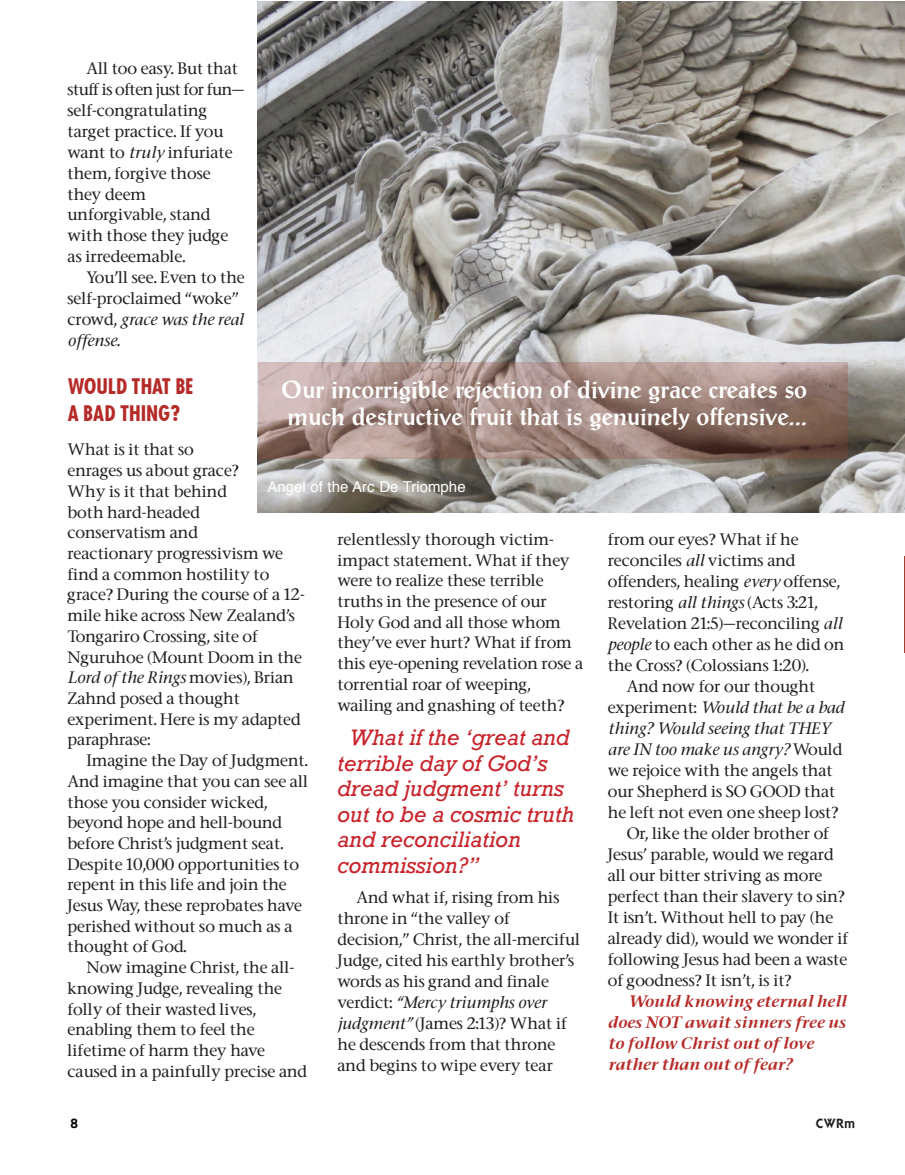
<style>
.page{position:relative;width:905px;height:1175px;background:#fff}
.page>*{position:absolute;margin:0;border:0;box-sizing:border-box;transform-origin:0 0}
.t1{font:700 24px/27px "Post Antiqua";color:#fff}
.t2{font:italic 21px/25.5px "Rockwell";color:#c8242b}
.t3{font:700 21px/27px "Futura Cond";letter-spacing:-.015em;color:#b52b28}
.t4{font:500 15.75px/20.7px "Stone Serif";color:#231f20}
.t5{font:italic 15.75px/21px "Stone Serif Semi Boold";color:#b52b28}
.t6{font:italic 500 15.75px "Stone Serif";color:#231f20}
.t7{font:15px "Helvetica";color:#fff}
.t8{font:600 13.5px "ITC Kabel Std";color:#231f20}
.t9{font:600 13.5px "ITC Kabel Std";color:#000006}
.s1{font-style:italic}
.s2{font-style:normal}
</style>
<div class="page">
<hr style="left:904px;top:556px;width:1px;height:96px;background:#9c4032">
<img style="left:258px;top:1px;width:646px;height:511px">
<div style="left:258px;top:362px;width:589px;height:96px;background:#9c4032;opacity:.26"></div>
<p class="t4" style="left:67px;top:60px;width:178px;text-indent:19px">All too easy. But that stuff is often just for fun— self-congratulating target practice. If you want to <span class="s1">truly</span> infuriate them, forgive those they deem unforgivable, stand with those they judge as irredeemable.</p>
<p class="t4" style="left:67px;top:269px;width:179px;text-indent:19px">You’ll see. Even to the self-proclaimed “woke” crowd, <span class="s1">grace was the real offense.</span></p>
<h2 class="t3" style="left:68px;top:373px;width:127px">WOULD THAT BE<br>A BAD THING?</h2>
<p class="t4" style="left:67px;top:441px;width:239px">What is it that so<br>enrages us about grace?<br>Why is it that behind<br>both hard-headed<br>conservatism and<br>reactionary progressivism we find a common hostility to grace? During the course of a 12- mile hike across New Zealand’s<br>Tongariro Crossing, site of<br>Nguruhoe (Mount Doom in the<br><span class="s1">Lord of the Rings</span> movies), Brian<br>Zahnd posed a thought experiment. Here is my adapted paraphrase:</p>
<p class="t4" style="left:67px;top:751px;width:242px;text-indent:19px">Imagine the Day of Judgment.<br>And imagine that you can see all those you consider wicked, beyond hope and hell-bound before Christ’s judgment seat.<br>Despite 10,000 opportunities to repent in this life and join the<br>Jesus Way, these reprobates have perished without so much as a thought of God.</p>
<p class="t4" style="left:67px;top:958px;width:241px;text-indent:19px">Now imagine Christ, the all&shy;knowing Judge, revealing the folly of their wasted lives, enabling them to feel the lifetime of harm they have caused in a painfully precise and</p>
<h1 class="t1" style="left:281px;top:378px;width:527px">Our incorrigible rejection of divine grace creates so much destructive fruit that is genuinely offensive...</h1>
<p class="t7" style="left:267px;top:481px;width:200px">Angel of the Arc De Triomphe</p>
<p class="t4" style="left:608px;top:530px;width:192px">from our eyes? What if he</p>
<p class="t4" style="left:608px;top:551px;width:189px">reconciles <span class="s1">all</span> victims and</p>
<p class="t4" style="left:608px;top:572px;width:234px">offenders, healing <span class="s1">every</span> offense,</p>
<p class="t4" style="left:608px;top:593px;width:211px">restoring <span class="s1">all things</span> (Acts 3:21,</p>
<p class="t4" style="left:607px;top:614px;width:236px">Revelation 21:5)—reconciling <span class="s1">all</span></p>
<p class="t4" style="left:607px;top:635px;width:238px"><span class="s1">people</span> to each other as he did on</p>
<p class="t4" style="left:607px;top:656px;width:202px">the Cross? (Colossians 1:20).</p>
<p class="t4" style="left:626px;top:677px;width:190px">And now for our thought</p>
<p class="t6" style="left:607px;top:700px;width:238px"><span class="s2">experiment:</span> Would that be a bad</p>
<p class="t6" style="left:607px;top:721px;width:224px">thing? Would seeing that THEY</p>
<p class="t6" style="left:607px;top:742px;width:236px">are IN too make us angry? <span class="s2">Would</span></p>
<p class="t4" style="left:607px;top:761px;width:226px">we rejoice with the angels that</p>
<p class="t4" style="left:607px;top:782px;width:229px">our Shepherd is SO GOOD that</p>
<p class="t4" style="left:607px;top:803px;width:232px">he left not even one sheep lost?</p>
<p class="t4" style="left:626px;top:824px;width:204px">Or, like the older brother of</p>
<p class="t4" style="left:607px;top:845px;width:227px">Jesus’ parable, would we regard</p>
<p class="t4" style="left:607px;top:866px;width:216px">all our bitter striving as more</p>
<p class="t4" style="left:607px;top:887px;width:239px">perfect than their slavery to sin?</p>
<p class="t4" style="left:607px;top:908px;width:227px">It isn’t. Without hell to pay (he</p>
<p class="t4" style="left:607px;top:929px;width:242px">already did), would we wonder if</p>
<p class="t4" style="left:607px;top:950px;width:241px">following Jesus had been a waste</p>
<p class="t4" style="left:607px;top:971px;width:185px">of goodness? It isn’t, is it?</p>
<p class="t5" style="left:608px;top:992px;width:240px;text-indent:20px">Would knowing eternal hell does NOT await sinners free us to follow Christ out of love rather than out of fear?</p>
<p class="t4" style="left:337px;top:530px;width:247px">relentlessly thorough victim&shy;impact statement. What if they were to realize these terrible truths in the presence of our<br>Holy God and all those whom they’ve ever hurt? What if from this eye-opening revelation rose a torrential roar of weeping, wailing and gnashing of teeth?</p>
<h2 class="t2" style="left:337px;top:727px;width:238px;text-indent:12px">What if the ‘great and terrible day of God’s dread judgment’ turns out to be a cosmic truth and reconciliation commission?”</h2>
<p class="t4" style="left:337px;top:888px;width:244px;text-indent:19px">And what if, rising from his throne in “the valley of decision,” Christ, the all-merciful<br>Judge, cited his earthly brother’s words as his grand and finale verdict: <span class="s1">“Mercy triumphs over judgment”</span> (James 2:13)? What if he descends from that throne and begins to wipe every tear</p>
<p class="t9" style="left:71px;top:1118px;width:9px">8</p>
<p class="t8" style="left:815px;top:1118px;width:41px">CWRm</p>
</div>
